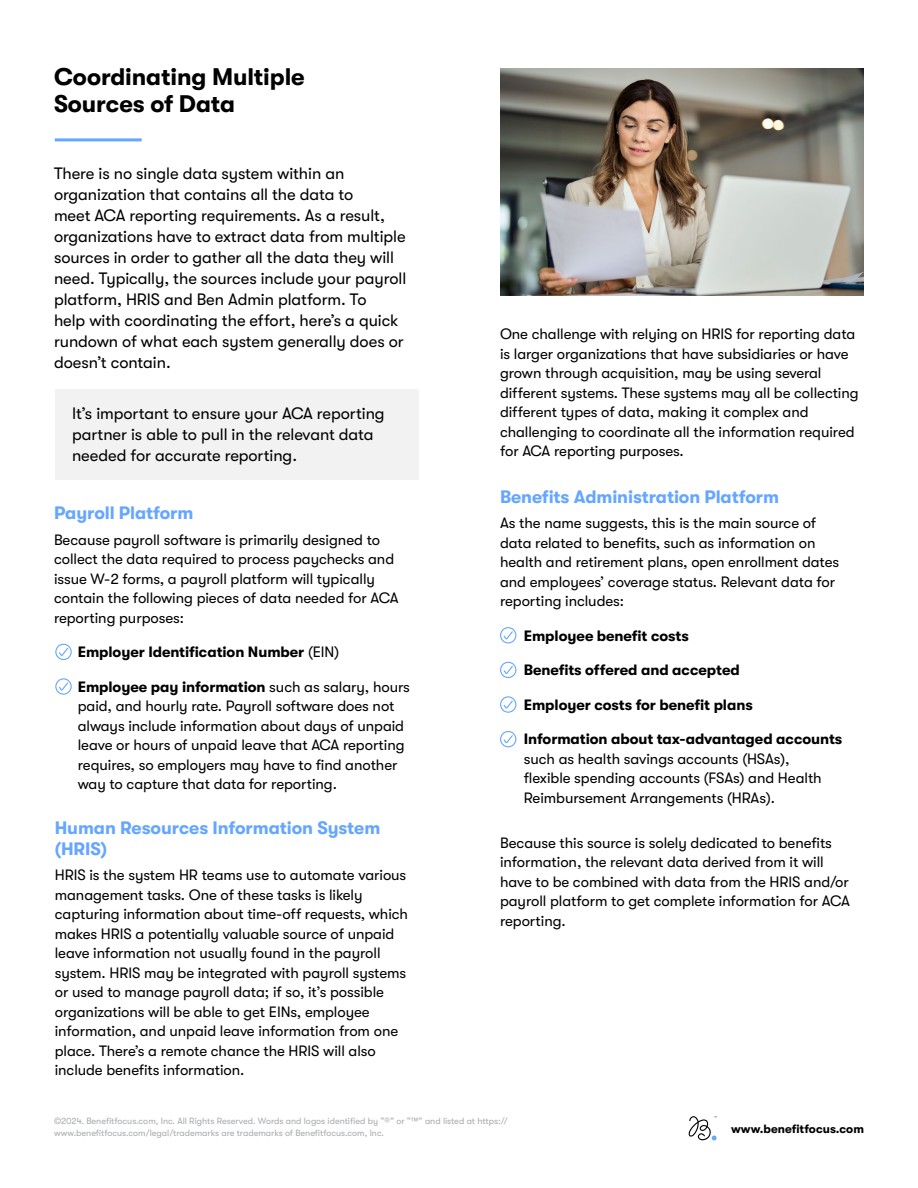
<style>
.page{position:relative;width:918px;height:1188px;background:#fff}
.page>*{position:absolute;margin:0;border:0;box-sizing:border-box;transform-origin:0 0}
.t1{font:700 24px/27px "GT Walsheim Pro";letter-spacing:-.005em;color:#000}
.t2{font:700 18px/21px "GT Walsheim Pro";letter-spacing:-.005em;color:#65a6ff}
.t3{font:16.5px/21px "GT Walsheim Pro";letter-spacing:-.005em;color:#000}
.t4{font:15px/19.5px "GT Walsheim Pro";letter-spacing:-.005em;color:#000}
.t5{font:700 15px "GT Walsheim Pro";letter-spacing:-.005em;color:#000}
.t6{font:700 12px "GT Walsheim Pro";color:#000}
.t7{font:9px/12px "GT Walsheim Pro";color:#a7a9ac}
.s1{font-weight:400}
.s2{font-weight:700}
</style>
<div class="page">
<svg style="left:688px;top:1116px;width:28px;height:24px"></svg>
<div style="left:55px;top:389px;width:364px;height:91px;background:#f2f2f2"></div>
<hr style="left:55px;top:138px;width:87px;height:3px;background:#65a6ff">
<svg style="left:55px;top:643px;width:17px;height:18px"></svg>
<svg style="left:500px;top:627px;width:17px;height:17px"></svg>
<svg style="left:55px;top:678px;width:17px;height:17px"></svg>
<svg style="left:500px;top:661px;width:17px;height:18px"></svg>
<svg style="left:500px;top:696px;width:17px;height:17px"></svg>
<svg style="left:500px;top:731px;width:17px;height:17px"></svg>
<img style="left:501px;top:68px;width:362px;height:228px">
<h1 class="t1" style="left:54px;top:63px;width:252px">Coordinating Multiple<br>Sources of Data</h1>
<p class="t3" style="left:54px;top:163px;width:354px">There is no single data system within an organization that contains all the data to<br>meet ACA reporting requirements. As a result, organizations have to extract data from multiple sources in order to gather all the data they will need. Typically, the sources include your payroll platform, HRIS and Ben Admin platform. To<br>help with coordinating the effort, here’s a quick rundown of what each system generally does or doesn’t contain.</p>
<p class="t3" style="left:72px;top:403px;width:314px">It’s important to ensure your ACA reporting partner is able to pull in the relevant data needed for accurate reporting.</p>
<p class="t2" style="left:54px;top:502px;width:141px">Payroll Platform</p>
<p class="t4" style="left:54px;top:530px;width:346px">Because payroll software is primarily designed to collect the data required to process paychecks and issue W-2 forms, a payroll platform will typically contain the following pieces of data needed for ACA reporting purposes:</p>
<p class="t5" style="left:78px;top:643px;width:263px">Employer Identification Number <span class="s1">(EIN)</span></p>
<p class="t4" style="left:78px;top:677px;width:334px"><span class="s2">Employee pay information</span> such as salary, hours paid, and hourly rate. Payroll software does not always include information about days of unpaid leave or hours of unpaid leave that ACA reporting requires, so employers may have to find another way to capture that data for reporting.</p>
<p class="t2" style="left:55px;top:817px;width:327px">Human Resources Information System (HRIS)</p>
<p class="t4" style="left:55px;top:866px;width:355px">HRIS is the system HR teams use to automate various management tasks. One of these tasks is likely capturing information about time-off requests, which makes HRIS a potentially valuable source of unpaid leave information not usually found in the payroll system. HRIS may be integrated with payroll systems or used to manage payroll data; if so, it’s possible organizations will be able to get EINs, employee information, and unpaid leave information from one place. There’s a remote chance the HRIS will also include benefits information.</p>
<p class="t4" style="left:500px;top:324px;width:360px">One challenge with relying on HRIS for reporting data is larger organizations that have subsidiaries or have grown through acquisition, may be using several different systems. These systems may all be collecting different types of data, making it complex and challenging to coordinate all the information required for ACA reporting purposes.</p>
<p class="t2" style="left:500px;top:486px;width:281px">Benefits Administration Platform</p>
<p class="t4" style="left:500px;top:513px;width:341px">As the name suggests, this is the main source of data related to benefits, such as information on health and retirement plans, open enrollment dates and employees’ coverage status. Relevant data for reporting includes:</p>
<p class="t5" style="left:524px;top:627px;width:167px">Employee benefit costs</p>
<p class="t5" style="left:524px;top:662px;width:218px">Benefits offered and accepted</p>
<p class="t5" style="left:524px;top:696px;width:231px">Employer costs for benefit plans</p>
<p class="t5" style="left:524px;top:731px;width:320px">Information about tax-advantaged accounts</p>
<p class="t4" style="left:524px;top:749px;width:299px">such as health savings accounts (HSAs), flexible spending accounts (FSAs) and Health<br>Reimbursement Arrangements (HRAs).</p>
<p class="t4" style="left:500px;top:833px;width:352px">Because this source is solely dedicated to benefits information, the relevant data derived from it will have to be combined with data from the HRIS and/or payroll platform to get complete information for ACA reporting.</p>
<p class="t7" style="left:54px;top:1115px;width:455px">©2024. Benefitfocus.com, Inc. All Rights Reserved. Words and logos identified by “®” or “™” and listed at https:// www.benefitfocus.com/legal/trademarks are trademarks of Benefitfocus.com, Inc.</p>
<p class="t6" style="left:731px;top:1123px;width:134px">www.benefitfocus.com</p>
</div>
